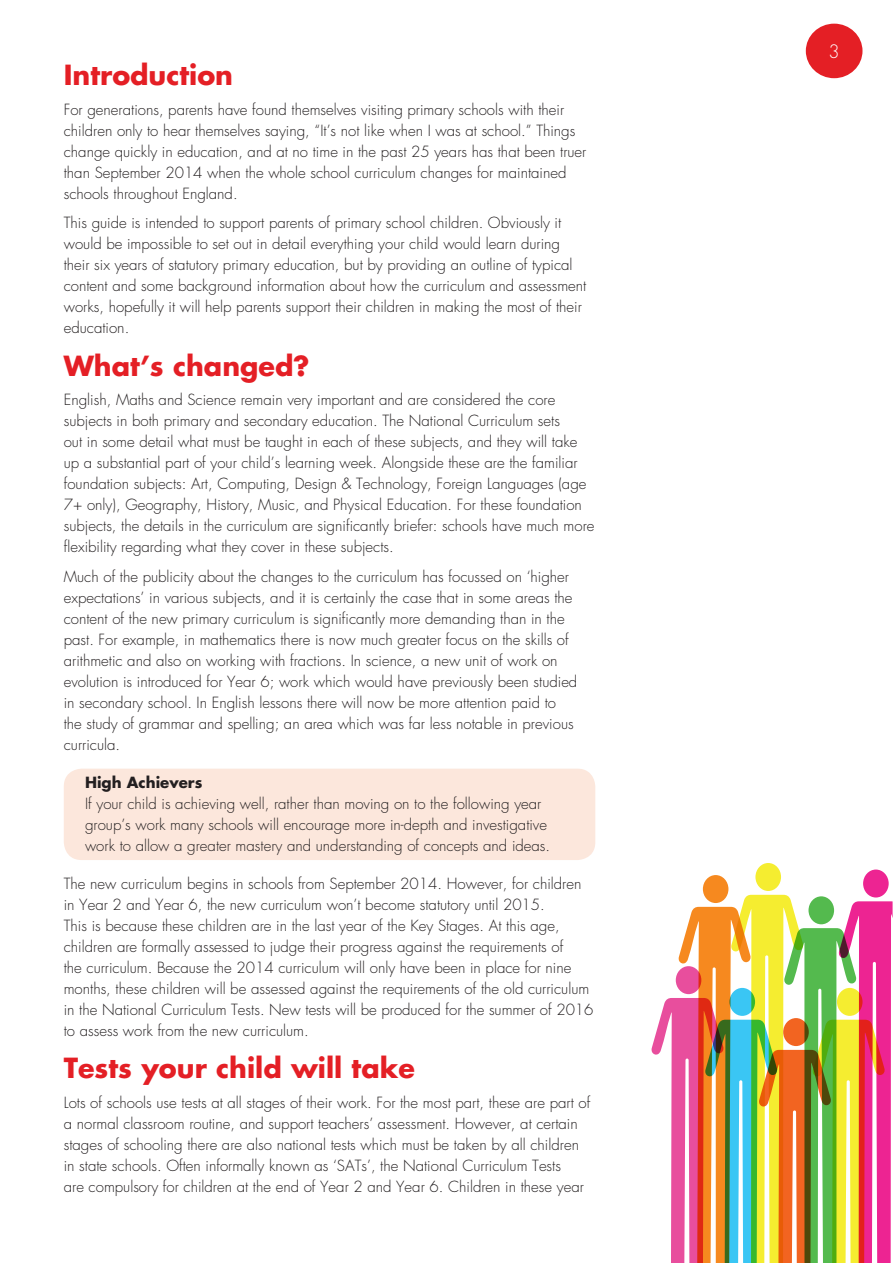
<style>
.page{position:relative;width:893px;height:1263px;background:#fff}
.page>*{position:absolute;margin:0;border:0;box-sizing:border-box;transform-origin:0 0}
.t1{font:700 27px "Futura";color:#e41f25}
.t2{font:300 18px "Futura";color:#fff}
.t3{font:300 15px/21px "Futura";color:#231f20}
.s1{font-weight:700}
</style>
<div class="page">
<div style="left:64px;top:769px;width:531px;height:91px;background:#fce7dc;border-radius:18px"></div>
<div style="left:806px;top:24px;width:56px;height:54px;background:#e41f25;border-radius:50%"></div>
<svg style="left:651px;top:863px;width:242px;height:400px"></svg>
<p class="t1" style="left:64px;top:57px;width:171px">Introduction</p>
<p class="t3" style="left:64px;top:99px;width:524px">For generations, parents have found themselves visiting primary schools with their children only to hear themselves saying, “It’s not like when I was at school.” Things change quickly in education, and at no time in the past 25 years has that been truer than September 2014 when the whole school curriculum changes for maintained schools throughout England.</p>
<p class="t3" style="left:64px;top:213px;width:524px">This guide is intended to support parents of primary school children. Obviously it would be impossible to set out in detail everything your child would learn during their six years of statutory primary education, but by providing an outline of typical content and some background information about how the curriculum and assessment works, hopefully it will help parents support their children in making the most of their education.</p>
<p class="t1" style="left:64px;top:347px;width:247px">What’s changed?</p>
<p class="t3" style="left:64px;top:389px;width:532px">English, Maths and Science remain very important and are considered the core subjects in both primary and secondary education. The National Curriculum sets<br>out in some detail what must be taught in each of these subjects, and they will take up a substantial part of your child’s learning week. Alongside these are the familiar foundation subjects: Art, Computing, Design &amp; Technology, Foreign Languages (age 7+ only), Geography, History, Music, and Physical Education. For these foundation subjects, the details in the curriculum are significantly briefer: schools have much more flexibility regarding what they cover in these subjects.</p>
<p class="t3" style="left:64px;top:566px;width:515px">Much of the publicity about the changes to the curriculum has focussed on ‘higher expectations’ in various subjects, and it is certainly the case that in some areas the content of the new primary curriculum is significantly more demanding than in the past. For example, in mathematics there is now much greater focus on the skills of arithmetic and also on working with fractions. In science, a new unit of work on evolution is introduced for Year 6; work which would have previously been studied in secondary school. In English lessons there will now be more attention paid to the study of grammar and spelling; an area which was far less notable in previous curricula.</p>
<p class="t3" style="left:85px;top:772px;width:467px"><span class="s1">High Achievers<br></span>If your child is achieving well, rather than moving on to the following year group’s work many schools will encourage more in-depth and investigative work to allow a greater mastery and understanding of concepts and ideas.</p>
<p class="t3" style="left:64px;top:873px;width:531px">The new curriculum begins in schools from September 2014. However, for children in Year 2 and Year 6, the new curriculum won’t become statutory until 2015.<br>This is because these children are in the last year of the Key Stages. At this age, children are formally assessed to judge their progress against the requirements of<br>the curriculum. Because the 2014 curriculum will only have been in place for nine months, these children will be assessed against the requirements of the old curriculum in the National Curriculum Tests. New tests will be produced for the summer of 2016 to assess work from the new curriculum.</p>
<p class="t1" style="left:64px;top:1049px;width:353px">Tests your child will take</p>
<p class="t3" style="left:64px;top:1092px;width:528px">Lots of schools use tests at all stages of their work. For the most part, these are part of a normal classroom routine, and support teachers’ assessment. However, at certain stages of schooling there are also national tests which must be taken by all children in state schools. Often informally known as ‘SATs’, the National Curriculum Tests<br>are compulsory for children at the end of Year 2 and Year 6. Children in these year</p>
<p class="t2" style="left:829px;top:40px;width:13px">3</p>
</div>
